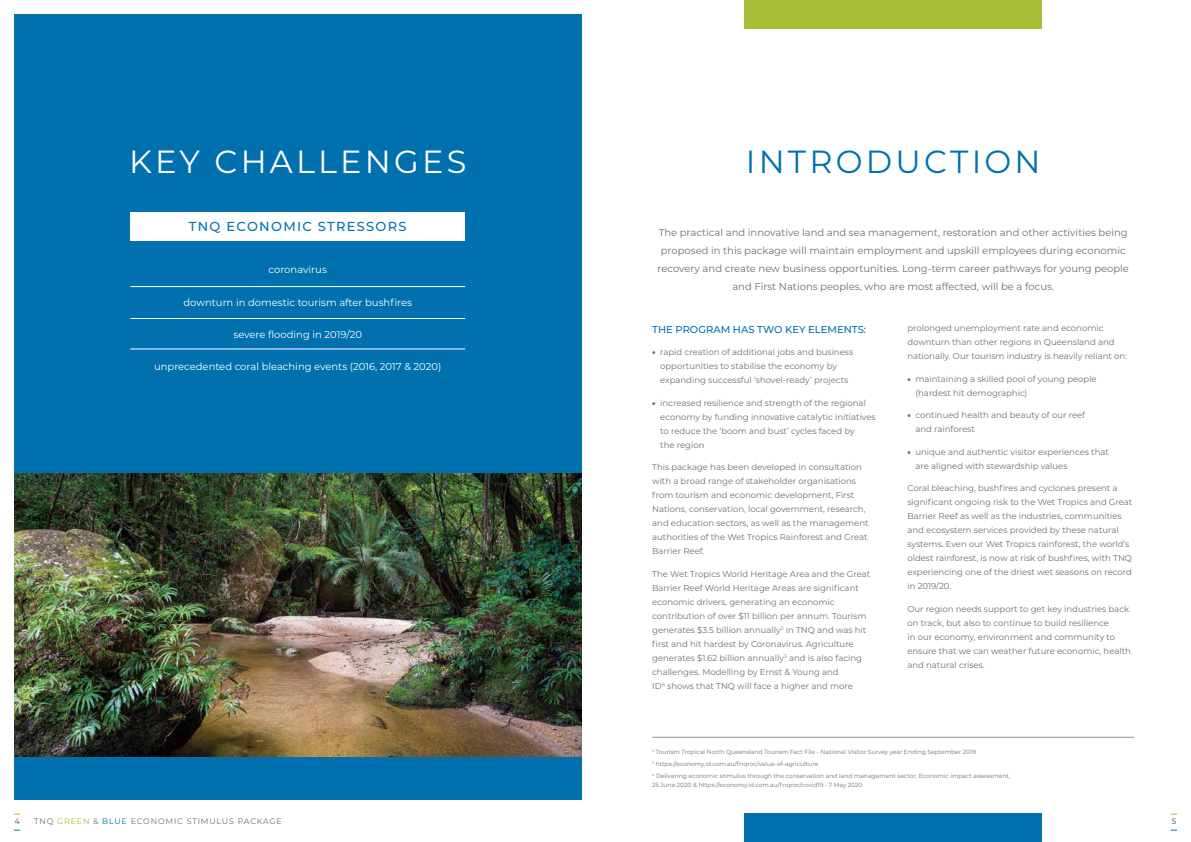
<style>
.page{position:relative;width:1191px;height:842px;background:#fff}
.page>*{position:absolute;margin:0;border:0;box-sizing:border-box;transform-origin:0 0}
.t1{font:32px "Montserrat";letter-spacing:.1em;color:#fff}
.t2{font:32px "Montserrat";letter-spacing:.1em;color:#0071ae}
.t3{font:500 13px "Montserrat";letter-spacing:.1em;color:#0071ae}
.t4{font:10px/18px "Montserrat";color:#6d6e71;text-align:center}
.t5{font:10px "Montserrat";color:#fff}
.t6{font:500 10px "Montserrat";color:#0071ae}
.t7{font:8.5px/14px "Montserrat";color:#6d6e71}
.t8{font:8px "Montserrat";letter-spacing:.1em;color:#6d6e71}
.t9{font:500 8px "Montserrat";color:#6d6e71}
.t10{font:6px/11.8px "Montserrat";color:#6d6e71}
.s1{font-weight:900}
.s2{color:#a7be39}
.s3{color:#0071ae}
</style>
<div class="page">
<div style="left:744px;top:0;width:298px;height:28px;background:#a7be39"></div>
<div style="left:744px;top:814px;width:298px;height:28px;background:#0071ae"></div>
<div style="left:14px;top:14px;width:567px;height:785px;background:#0071ae"></div>
<div style="left:130px;top:213px;width:335px;height:28px;background:#fff"></div>
<hr style="left:130px;top:286px;width:335px;height:1px;background:#fff">
<hr style="left:130px;top:318px;width:335px;height:1px;background:#fff">
<hr style="left:130px;top:349px;width:335px;height:1px;background:#fff">
<hr style="left:652px;top:737px;width:482px;height:1px;background:#939598">
<img style="left:14px;top:473px;width:567px;height:284px">
<h1 class="t1" style="left:129px;top:139px;width:339px">KEY CHALLENGES</h1>
<h1 class="t2" style="left:746px;top:139px;width:296px">INTRODUCTION</h1>
<h2 class="t3" style="left:189px;top:217px;width:219px">TNQ ECONOMIC STRESSORS</h2>
<p class="t5" style="left:269px;top:263px;width:60px">coronavirus</p>
<p class="t5" style="left:183px;top:295px;width:230px">downturn in domestic tourism after bushfires</p>
<p class="t5" style="left:233px;top:327px;width:130px">severe flooding in 2019/20</p>
<p class="t5" style="left:154px;top:359px;width:289px">unprecedented coral bleaching events (2016, 2017 &amp; 2020)</p>
<p class="t4" style="left:657px;top:224px;width:473px">The practical and innovative land and sea management, restoration and other activities being proposed in this package will maintain employment and upskill employees during economic recovery and create new business opportunities. Long-term career pathways for young people and First Nations peoples, who are most affected, will be a focus.</p>
<p class="t7" style="left:907px;top:321px;width:221px">prolonged unemployment rate and economic downturn than other regions in Queensland and nationally. Our tourism industry is heavily reliant on:</p>
<p class="t7" style="left:915px;top:372px;width:183px;text-indent:-8px"><span class="s1">•</span> maintaining a skilled pool of young people (hardest hit demographic)</p>
<p class="t7" style="left:915px;top:408px;width:171px;text-indent:-8px"><span class="s1">•</span> continued health and beauty of our reef and rainforest</p>
<p class="t7" style="left:915px;top:445px;width:195px;text-indent:-8px"><span class="s1">•</span> unique and authentic visitor experiences that are aligned with stewardship values</p>
<p class="t7" style="left:907px;top:481px;width:226px">Coral bleaching, bushfires and cyclones present a significant ongoing risk to the Wet Tropics and Great Barrier Reef as well as the industries, communities and ecosystem services provided by these natural systems. Even our Wet Tropics rainforest, the world’s oldest rainforest, is now at risk of bushfires, with TNQ experiencing one of the driest wet seasons on record in 2019/20.</p>
<p class="t7" style="left:907px;top:602px;width:225px">Our region needs support to get key industries back on track, but also to continue to build resilience<br>in our economy, environment and community to ensure that we can weather future economic, health and natural crises.</p>
<p class="t6" style="left:652px;top:322px;width:215px">THE PROGRAM HAS TWO KEY ELEMENTS:</p>
<p class="t7" style="left:660px;top:345px;width:194px;text-indent:-8px"><span class="s1">•</span> rapid creation of additional jobs and business opportunities to stabilise the economy by expanding successful ‘shovel-ready’ projects</p>
<p class="t7" style="left:660px;top:396px;width:217px;text-indent:-8px"><span class="s1">•</span> increased resilience and strength of the regional economy by funding innovative catalytic initiatives to reduce the ‘boom and bust’ cycles faced by<br>the region</p>
<p class="t7" style="left:652px;top:460px;width:218px">This package has been developed in consultation with a broad range of stakeholder organisations from tourism and economic development, First Nations, conservation, local government, research, and education sectors, as well as the management authorities of the Wet Tropics Rainforest and Great Barrier Reef.</p>
<p class="t7" style="left:652px;top:567px;width:220px">The Wet Tropics World Heritage Area and the Great Barrier Reef World Heritage Areas are significant economic drivers, generating an economic contribution of over $11 billion per annum. Tourism generates $3.5 billion annually<sup>2</sup> in TNQ and was hit first and hit hardest by Coronavirus. Agriculture generates $1.62 billion annually<sup>3</sup> and is also facing challenges. Modelling by Ernst &amp; Young and<br>ID<sup>4</sup> shows that TNQ will face a higher and more</p>
<p class="t10" style="left:652px;top:746px;width:359px"><sup>2</sup> Tourism Tropical North Queensland Tourism Fact File - National Visitor Survey year Ending September 2019<br><sup>3</sup> https://economy.id.com.au/fnqroc/value-of-agriculture<br><sup>4</sup> Delivering economic stimulus through the conservation and land management sector, Economic impact assessment,</p>
<p class="t10" style="left:652px;top:779px;width:212px">25 June 2020 &amp; https://economy.id.com.au/fnqroc/covid19 - 7 May 2020</p>
<p class="t9" style="left:14px;top:816px;width:7px">4</p>
<p class="t8" style="left:34px;top:816px;width:249px">TNQ <span class="s2">GREEN</span> &amp; <span class="s3">BLUE</span> ECONOMIC STIMULUS PACKAGE</p>
<p class="t9" style="left:1171px;top:816px;width:6px">5</p>
</div>
